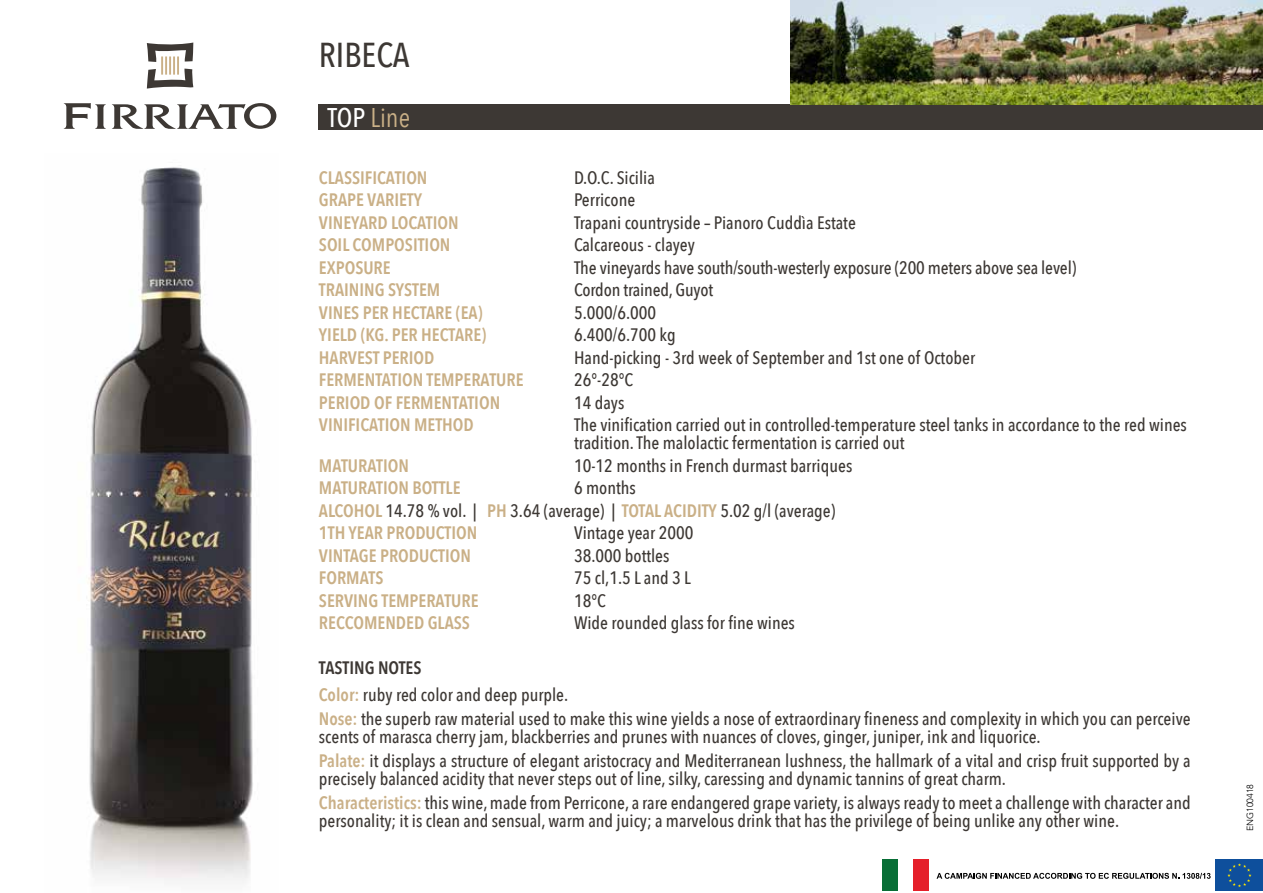
<style>
.page{position:relative;width:1263px;height:893px;background:#fff}
.page>*{position:absolute;margin:0;border:0;box-sizing:border-box;transform-origin:0 0}
.t1{font:500 34.5px "Avenir Next Condensed";color:#3d3834}
.t2{font:27px "Avenir Next Condensed";color:#cab087}
.t3{font:500 18px/18px "Avenir Next Condensed";color:#3d3834}
.t4{font:600 18px "Avenir Next Condensed";color:#cab087}
.t5{font:300 9px "Avenir";color:#000}
.s1{font-weight:500;color:#fff}
.s2{font-weight:600;color:#cab087}
.s3{font-weight:600}
</style>
<div class="page">
<img style="left:87px;top:167px;width:166px;height:716px">
<svg style="left:147px;top:43px;width:46px;height:46px"></svg>
<svg style="left:64px;top:103px;width:212px;height:26px"></svg>
<div style="left:319px;top:104px;width:944px;height:26px;background:#3d3834"></div>
<img style="left:791px;top:0;width:472px;height:104px">
<div style="left:1216px;top:860px;width:47px;height:31px;background:#0e4f9c"></div>
<svg style="left:1227px;top:863px;width:24px;height:24px"></svg>
<div style="left:882px;top:860px;width:16px;height:31px;background:#086e36"></div>
<div style="left:913px;top:860px;width:16px;height:31px;background:#e51f2a"></div>
<svg style="left:936px;top:873px;width:274px;height:6px"></svg>
<h1 class="t1" style="left:319px;top:34px;width:92px">RIBECA</h1>
<h2 class="t2" style="left:327px;top:94px;width:84px"><span class="s1">TOP</span> Line</h2>
<p class="t4" style="left:319px;top:162px;width:110px">CLASSIFICATION</p>
<p class="t3" style="left:574px;top:168px;width:82px">D.O.C. Sicilia</p>
<p class="t4" style="left:319px;top:184px;width:105px">GRAPE VARIETY</p>
<p class="t3" style="left:574px;top:191px;width:63px">Perricone</p>
<p class="t4" style="left:319px;top:207px;width:141px">VINEYARD LOCATION</p>
<p class="t3" style="left:574px;top:213px;width:283px">Trapani countryside – Pianoro Cuddìa Estate</p>
<p class="t4" style="left:319px;top:229px;width:133px">SOIL COMPOSITION</p>
<p class="t3" style="left:574px;top:236px;width:122px">Calcareous - clayey</p>
<p class="t4" style="left:319px;top:252px;width:73px">EXPOSURE</p>
<p class="t3" style="left:574px;top:258px;width:504px">The vineyards have south/south-westerly exposure (200 meters above sea level)</p>
<p class="t4" style="left:319px;top:274px;width:123px">TRAINING SYSTEM</p>
<p class="t3" style="left:574px;top:281px;width:141px">Cordon trained, Guyot</p>
<p class="t4" style="left:319px;top:297px;width:165px">VINES PER HECTARE (EA)</p>
<p class="t3" style="left:574px;top:303px;width:84px">5.000/6.000</p>
<p class="t4" style="left:319px;top:319px;width:169px">YIELD (KG. PER HECTARE)</p>
<p class="t3" style="left:574px;top:326px;width:103px">6.400/6.700 kg</p>
<p class="t4" style="left:319px;top:342px;width:117px">HARVEST PERIOD</p>
<p class="t3" style="left:574px;top:348px;width:403px">Hand-picking - 3rd week of September and 1st one of October</p>
<p class="t4" style="left:319px;top:364px;width:206px">FERMENTATION TEMPERATURE</p>
<p class="t3" style="left:574px;top:371px;width:61px">26°-28°C</p>
<p class="t4" style="left:319px;top:387px;width:183px">PERIOD OF FERMENTATION</p>
<p class="t3" style="left:574px;top:393px;width:52px">14 days</p>
<p class="t4" style="left:319px;top:409px;width:156px">VINIFICATION METHOD</p>
<p class="t3" style="left:574px;top:416px;width:614px">The vinification carried out in controlled-temperature steel tanks in accordance to the red wines tradition. The malolactic fermentation is carried out</p>
<p class="t4" style="left:319px;top:450px;width:92px">MATURATION</p>
<p class="t3" style="left:574px;top:456px;width:280px">10-12 months in French durmast barriques</p>
<p class="t4" style="left:319px;top:472px;width:143px">MATURATION BOTTLE</p>
<p class="t3" style="left:319px;top:477px;width:518px;line-height:22.5px;text-indent:255px">6 months<br><span class="s2">ALCOHOL</span> 14.78 % vol. | <span class="s2">PH</span> 3.64 (average) | <span class="s2">TOTAL ACIDITY</span> 5.02 g/l (average)<br><span class="s2">1TH YEAR PRODUCTION</span></p>
<p class="t3" style="left:574px;top:524px;width:121px">Vintage year 2000</p>
<p class="t4" style="left:319px;top:540px;width:154px">VINTAGE PRODUCTION</p>
<p class="t3" style="left:574px;top:546px;width:97px">38.000 bottles</p>
<p class="t4" style="left:319px;top:562px;width:66px">FORMATS</p>
<p class="t3" style="left:574px;top:569px;width:118px">75 cl,1.5 L and 3 L</p>
<p class="t4" style="left:319px;top:585px;width:161px">SERVING TEMPERATURE</p>
<p class="t3" style="left:574px;top:591px;width:33px">18°C</p>
<p class="t4" style="left:319px;top:607px;width:153px">RECCOMENDED GLASS</p>
<p class="t3" style="left:574px;top:614px;width:222px">Wide rounded glass for fine wines</p>
<p class="t3" style="left:319px;top:654px;width:251px;line-height:27px"><span class="s3">TASTING NOTES<br></span><span class="s2">Color:</span> ruby red color and deep purple.</p>
<p class="t3" style="left:319px;top:710px;width:873px"><span class="s2">Nose:</span> the superb raw material used to make this wine yields a nose of extraordinary fineness and complexity in which you can perceive scents of marasca cherry jam, blackberries and prunes with nuances of cloves, ginger, juniper, ink and liquorice.</p>
<p class="t3" style="left:319px;top:752px;width:873px"><span class="s2">Palate:</span> it displays a structure of elegant aristocracy and Mediterranean lushness, the hallmark of a vital and crisp fruit supported by a precisely balanced acidity that never steps out of line, silky, caressing and dynamic tannins of great charm.</p>
<p class="t3" style="left:319px;top:794px;width:873px"><span class="s2">Characteristics:</span> this wine, made from Perricone, a rare endangered grape variety, is always ready to meet a challenge with character and personality; it is clean and sensual, warm and juicy; a marvelous drink that has the privilege of being unlike any other wine.</p>
<p class="t5" style="left:1244px;top:831px;width:49px;rotate:-90deg">ENG100418</p>
</div>
